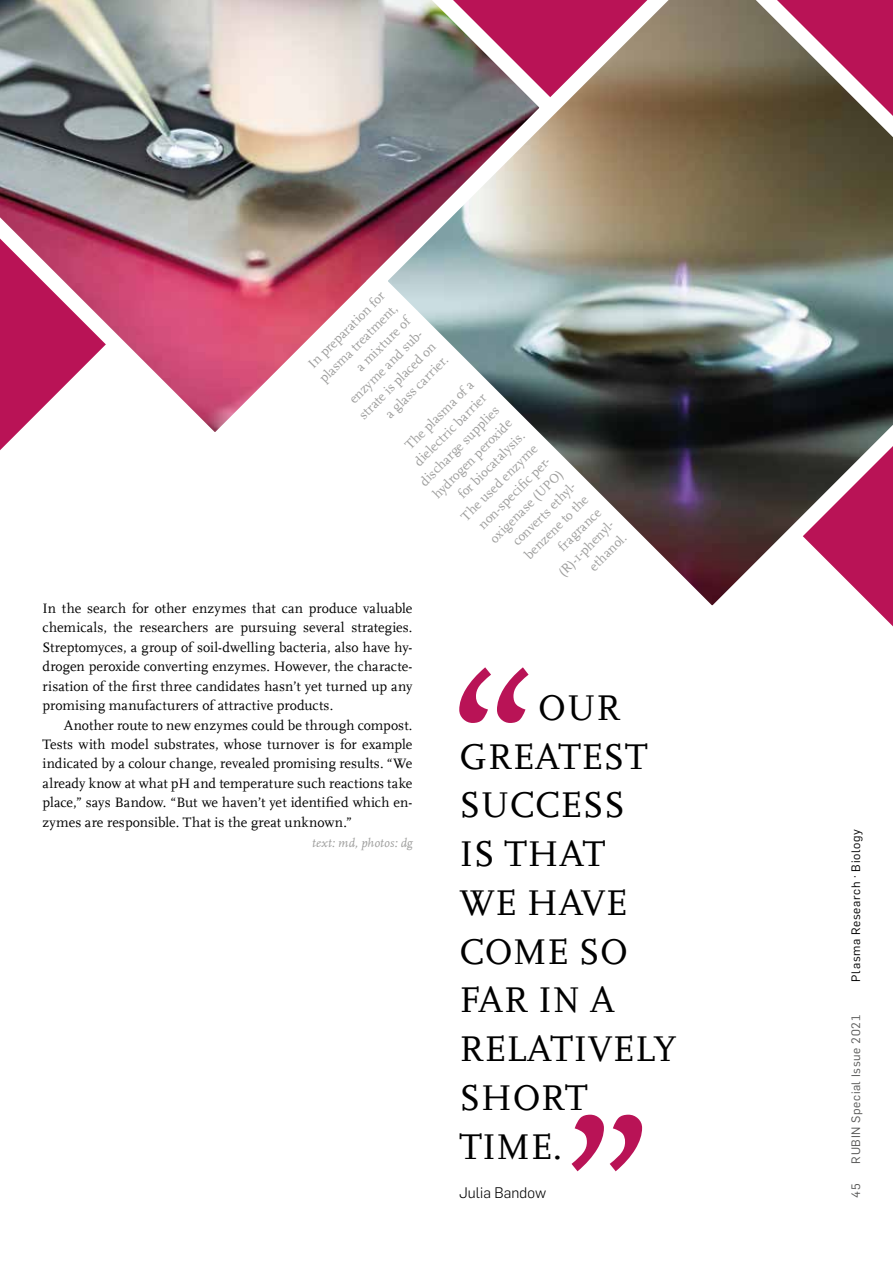
<style>
.page{position:relative;width:893px;height:1263px;background:#fff}
.page>*{position:absolute;margin:0;border:0;box-sizing:border-box;transform-origin:0 0}
.t1{font:37.5px/48.8px "RUB Scala MZ";letter-spacing:.01em;color:#000}
.t2{font:300 15px "Rub Flama";letter-spacing:.005em;color:#000}
.t3{font:14.25px/19.5px "RUB Scala MZ";letter-spacing:.005em;color:#000;text-align:justify}
.t4{font:13.5px/18px "RUB Scala MZ";color:#9d9d9c;text-align:right}
.t5{font:italic 12.75px "RUB Scala MZ";letter-spacing:.02em;color:#9d9d9c}
.t6{font:12px "Rub Flama";letter-spacing:.055em;color:#575756}
.t7{font:12px "Rub Flama";letter-spacing:.055em;color:#000}
</style>
<div class="page">
<img style="left:0;top:0;width:356px;height:450px">
<img style="left:356px;top:0;width:537px;height:627px">
<svg style="left:459px;top:667px;width:70px;height:56px"></svg>
<svg style="left:571px;top:1115px;width:71px;height:56px"></svg>
<p class="t4" style="left:302px;top:361px;width:106px;rotate:-45deg">In preparation for plasma treatment, a mixture of enzyme and sub&shy;strate is placed on a glass carrier.</p>
<p class="t4" style="left:390px;top:451px;width:111px;rotate:-45deg">The plasma of a dielectric barrier discharge supplies hydrogen peroxide for biocatalysis.<br>The used enzyme non-specifi c per&shy;oxigenase (UPO) converts ethyl&shy;benzene to the fragrance (R)-1-phenyl&shy;ethanol.</p>
<p class="t3" style="left:43px;top:598px;width:371px">In the search for other enzymes that can produce valuable chemicals, the researchers are pursuing several strategies.<br>Streptomyces, a group of soil-dwelling bacteria, also have hy&shy;drogen peroxide converting enzymes. However, the characte&shy;risation of the first three candidates hasn’t yet turned up any promising manufacturers of attractive products.</p>
<p class="t3" style="left:43px;top:714px;width:371px;text-indent:21px">Another route to new enzymes could be through compost.<br>Tests with model substrates, whose turnover is for example indicated by a colour change, revealed promising results. “We already know at what pH and temperature such reactions take place,” says Bandow. “But we haven’t yet identified which en&shy;zymes are responsible. That is the great unknown.”</p>
<p class="t5" style="left:312px;top:834px;width:102px">text: md, photos: dg</p>
<h1 class="t1" style="left:459px;top:682px;width:218px;text-indent:79px">OUR<br>GREATEST<br>SUCCESS<br>IS THAT<br>WE HAVE<br>COME SO<br>FAR IN A<br>RELATIVELY<br>SHORT<br>TIME.</h1>
<p class="t2" style="left:459px;top:1182px;width:88px">Julia Bandow</p>
<p class="t7" style="left:848px;top:981px;width:154px;rotate:-90deg">Plasma Research · Biology</p>
<p class="t6" style="left:848px;top:1163px;width:150px;rotate:-90deg">RUBIN Special Issue 2021</p>
<p class="t6" style="left:848px;top:1197px;width:16px;rotate:-90deg">45</p>
</div>
